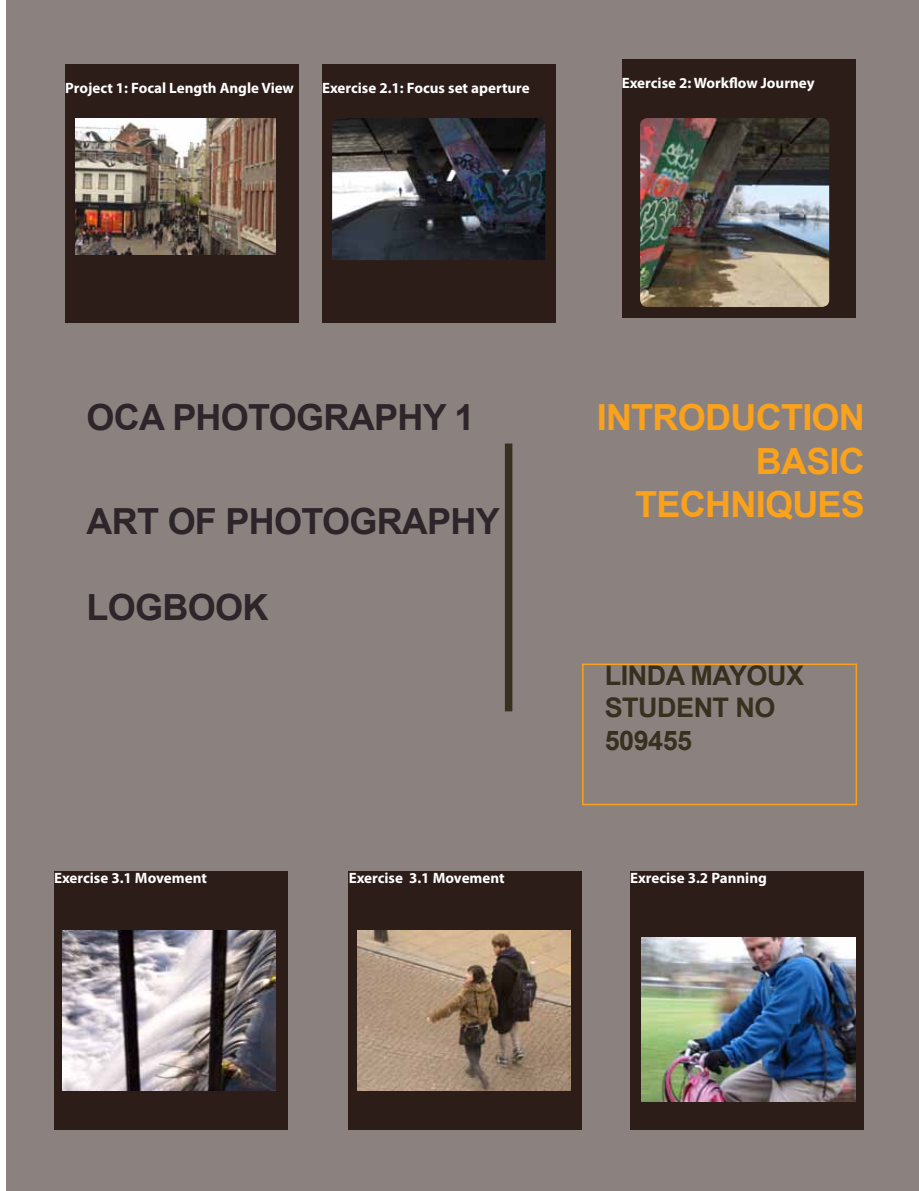
<style>
.page{position:relative;width:919px;height:1191px;background:#fff}
.page>*{position:absolute;margin:0;border:0;box-sizing:border-box;transform-origin:0 0}
.t1{font:700 36px "Arial";letter-spacing:-.02em;color:#2d2529}
.t2{font:700 36px/43.2px "Arial";letter-spacing:-.02em;color:#faa21b;text-align:right}
.t3{font:700 27px/32.4px "Arial";letter-spacing:-.02em;color:#38301e}
.t4{font:700 15px "Myriad Pro";color:#fff}
</style>
<div class="page">
<div style="left:6px;top:0;width:912px;height:1191px;background:#8b8280"></div>
<div style="left:65px;top:64px;width:233px;height:258px;background:#2d1d19"></div>
<div style="left:54px;top:871px;width:233px;height:259px;background:#2d1d19"></div>
<div style="left:322px;top:64px;width:233px;height:258px;background:#2d1d19"></div>
<div style="left:349px;top:871px;width:233px;height:259px;background:#2d1d19"></div>
<div style="left:621px;top:59px;width:234px;height:259px;background:#2d1d19"></div>
<div style="left:630px;top:871px;width:233px;height:259px;background:#2d1d19"></div>
<div style="left:505px;top:443px;width:7px;height:268px;background:#38301e"></div>
<div style="left:582px;top:663px;width:275px;height:142px;border:2px solid #faa21b"></div>
<img style="left:76px;top:118px;width:199px;height:137px">
<img style="left:63px;top:930px;width:213px;height:160px">
<img style="left:640px;top:118px;width:189px;height:189px">
<img style="left:332px;top:118px;width:213px;height:142px">
<img style="left:357px;top:930px;width:213px;height:160px">
<img style="left:642px;top:937px;width:213px;height:164px">
<p class="t4" style="left:65px;top:78px;width:230px">Project 1: Focal Length Angle View</p>
<p class="t4" style="left:322px;top:78px;width:209px">Exercise 2.1: Focus set aperture</p>
<p class="t4" style="left:621px;top:74px;width:194px">Exercise 2: Workflow Journey</p>
<h1 class="t1" style="left:86px;top:393px;width:27px">OCA</h1>
<h1 class="t1" style="left:172px;top:393px;width:304px">PHOTOGRAPHY 1</h1>
<h1 class="t1" style="left:86px;top:497px;width:415px">ART OF PHOTOGRAPHY</h1>
<h1 class="t1" style="left:86px;top:583px;width:183px">LOGBOOK</h1>
<p class="t4" style="left:54px;top:868px;width:154px">Exercise 3.1 Movement</p>
<p class="t4" style="left:349px;top:868px;width:157px">Exercise 3.1 Movement</p>
<h1 class="t2" style="left:596px;top:397px;width:270px">INTRODUCTION<br>BASIC<br>TECHNIQUES</h1>
<h2 class="t3" style="left:604px;top:660px;width:201px">LINDA MAYOUX<br>STUDENT NO<br>509455</h2>
<p class="t4" style="left:630px;top:868px;width:138px">Exrecise 3.2 Panning</p>
</div>
